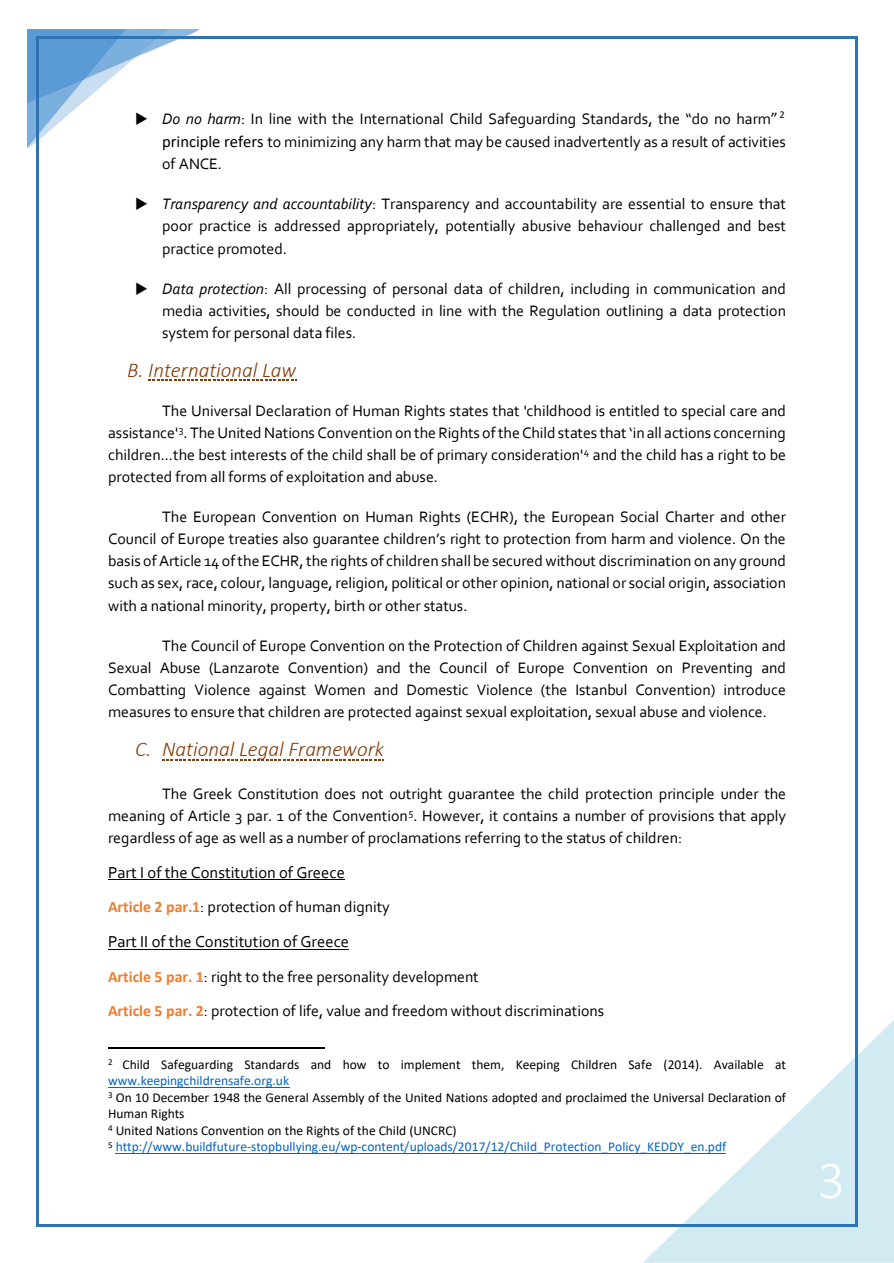
<style>
.page{position:relative;width:894px;height:1263px;background:#fff}
.page>*{position:absolute;margin:0;border:0;box-sizing:border-box;transform-origin:0 0}
.t1{font:300 54px "Calibri";color:#fff}
.Heading_4{font:italic 300 21px "Calibri";letter-spacing:-.005em;color:#833c0b}
.t2{font:16.5px "Corbel";color:#000}
.t3{font:15.9px/22px "Corbel";color:#000;text-align:justify}
.t4{font:13.5px/16.4px "Calibri";color:#000}
.t5{font:13.5px "Calibri";color:#0563c1}
.s1{font-style:italic}
.s2{font-family:"Calibri";font-size:16.5px}
.s3{font-family:"Calibri";font-weight:700;color:#ed7d31}
.s4{color:#0563c1}
</style>
<div class="page">
<svg style="left:642px;top:1020px;width:251px;height:242px"></svg>
<svg style="left:148px;top:380px;width:148px;height:1px"></svg>
<svg style="left:162px;top:759px;width:222px;height:1px"></svg>
<hr style="left:108px;top:879px;width:237px;height:1px;background:#000">
<hr style="left:108px;top:948px;width:241px;height:1px;background:#000">
<hr style="left:108px;top:1047px;width:216px;height:1px;background:#000">
<hr style="left:108px;top:1086px;width:181px;height:1px;background:#0563c1">
<hr style="left:116px;top:1152px;width:610px;height:1px;background:#0563c1">
<svg style="left:27px;top:29px;width:173px;height:120px"></svg>
<hr style="left:38px;top:36px;width:817px;height:2px;background:#2e74b5">
<hr style="left:36px;top:38px;width:2px;height:1186px;background:#2e74b5">
<hr style="left:855px;top:38px;width:2px;height:1186px;background:#2e74b5">
<hr style="left:38px;top:1224px;width:817px;height:3px;background:#2e74b5">
<p class="t3" style="left:162px;top:107px;width:625px;line-height:22.6px;text-indent:-27px">◆ <span class="s1">Do no harm</span>: In line with the International Child Safeguarding Standards, the “do no harm<span class="s2">”</span> <sup>2 </sup><span class="s2">principle refers</span> to minimizing any harm that may be caused inadvertently as a result of activities of ANCE.</p>
<p class="t3" style="left:162px;top:193px;width:625px;text-indent:-27px">◆ <span class="s1">Transparency and accountability</span>: Transparency and accountability are essential to ensure that poor practice is addressed appropriately, potentially abusive behaviour challenged and best practice promoted.</p>
<p class="t3" style="left:162px;top:277px;width:625px;text-indent:-27px">◆ <span class="s1">Data protection</span>: All processing of personal data of children, including in communication and media activities, should be conducted in line with the Regulation outlining a data protection system for personal data files.</p>
<h4 class="Heading_4" style="left:127px;top:357px;width:171px">B. International Law</h4>
<p class="t3" style="left:108px;top:399px;width:679px;text-indent:54px">The Universal Declaration of Human Rights states that 'childhood is entitled to special care and assistance'<sup>3</sup>. The United Nations Convention on the Rights of the Child states that ‘in all actions concerning children...the best interests of the child shall be of primary consideration'<sup>4</sup> and the child has a right to be protected from all forms of exploitation and abuse.</p>
<p class="t3" style="left:108px;top:505px;width:679px;text-indent:54px">The European Convention on Human Rights (ECHR), the European Social Charter and other Council of Europe treaties also guarantee children’s right to protection from harm and violence. On the basis of Article 14 ofthe ECHR, the rights of children shall be secured without discrimination on any ground such as sex, race, colour, language, religion, political or other opinion, national or social origin, association with a national minority, property, birth or other status.</p>
<p class="t3" style="left:108px;top:634px;width:679px;text-indent:54px">The Council of Europe Convention on the Protection of Children against Sexual Exploitation and Sexual Abuse (Lanzarote Convention) and the Council of Europe Convention on Preventing and Combatting Violence against Women and Domestic Violence (the Istanbul Convention) introduce measures to ensure that children are protected against sexual exploitation, sexual abuse and violence.</p>
<p class="Heading_4" style="left:135px;top:736px;width:18px">C.</p>
<h4 class="Heading_4" style="left:162px;top:736px;width:223px">National Legal Framework</h4>
<p class="t3" style="left:108px;top:782px;width:679px;text-indent:54px">The Greek Constitution does not outright guarantee the child protection principle under the meaning of Article 3 par. 1 of the Convention<sup>5</sup>. However, it contains a number of provisions that apply regardless of age as well as a number of proclamations referring to the status of children:</p>
<p class="t2" style="left:108px;top:862px;width:238px">Part I of the Constitution of Greece</p>
<p class="t3" style="left:108px;top:895px;width:283px"><span class="s3">Article 2 par.1</span>: protection of human dignity</p>
<p class="t2" style="left:108px;top:931px;width:242px">Part II of the Constitution of Greece</p>
<p class="t3" style="left:108px;top:964px;width:372px"><span class="s3">Article 5 par. 1</span>: right to the free personality development</p>
<p class="t3" style="left:108px;top:999px;width:497px"><span class="s3">Article 5 par. 2</span>: protection of life, value and freedom without discriminations</p>
<p class="t4" style="left:108px;top:1055px;width:679px"><sup>2</sup> Child Safeguarding Standards and how to implement them, Keeping Children Safe (2014). Available at <span class="s4">www.keepingchildrensafe.org.uk</span></p>
<p class="t4" style="left:108px;top:1088px;width:679px"><sup>3</sup> On 10 December 1948 the General Assembly of the United Nations adopted and proclaimed the Universal Declaration of<br>Human Rights</p>
<p class="t4" style="left:108px;top:1121px;width:350px"><sup>4</sup> United Nations Convention on the Rights of the Child (UNCRC)</p>
<p class="t5" style="left:108px;top:1137px;width:619px"><sup>5</sup> http://www.buildfuture-stopbullying.eu/wp-content/uploads/2017/12/Child_Protection_Policy_KEDDY_en.pdf</p>
<h1 class="t1" style="left:817px;top:1146px;width:29px">3</h1>
</div>
